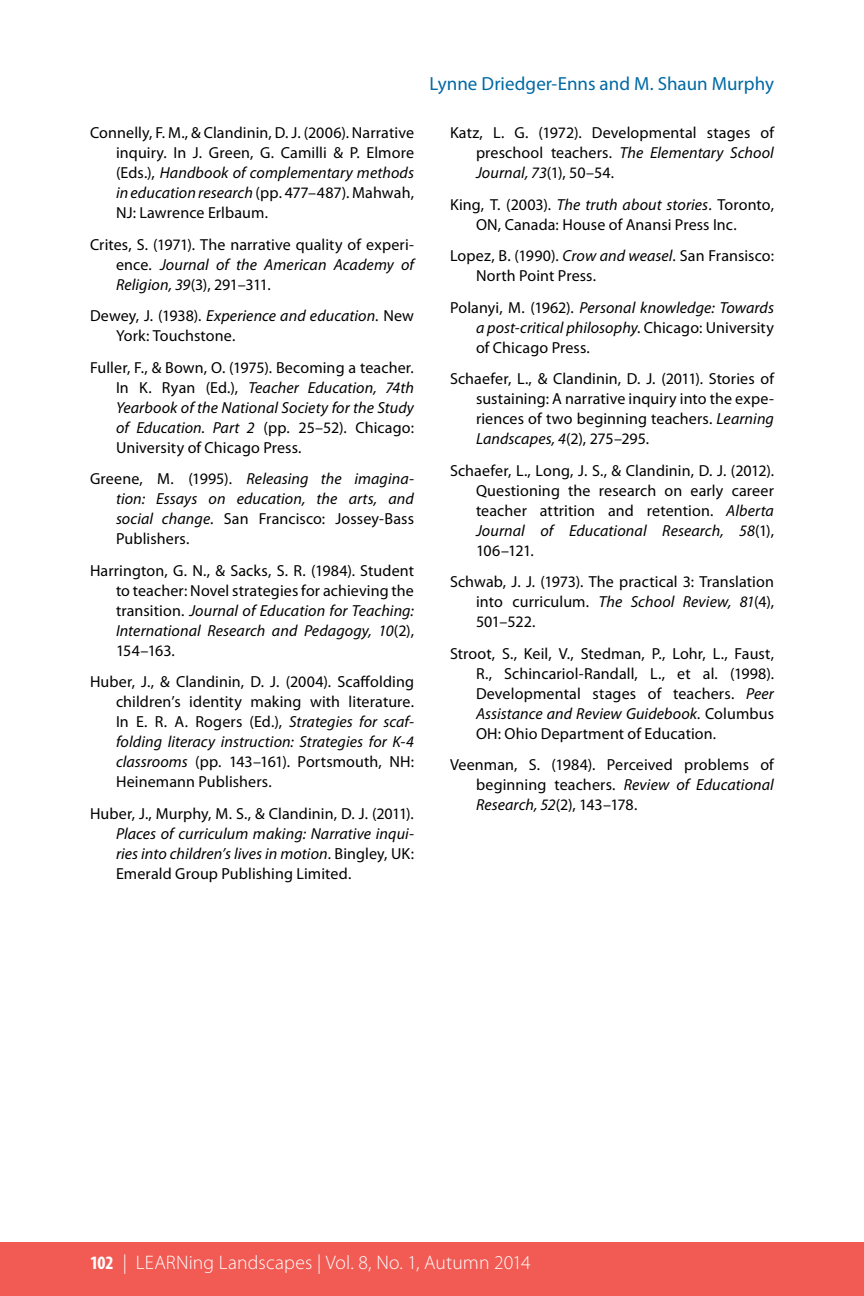
<style>
.page{position:relative;width:864px;height:1296px;background:#fff}
.page>*{position:absolute;margin:0;border:0;box-sizing:border-box;transform-origin:0 0}
.t1{font:300 19.6px "Myriad Pro";letter-spacing:.005em;color:#fff}
.t2{font:19px "Myriad Pro";color:#0069a4}
.t3{font:16px/20px "Myriad Pro";letter-spacing:.005em;color:#000;text-align:justify}
.t4{font:italic 16px/20px "Myriad Pro";letter-spacing:.005em;color:#000;text-align:justify}
.s1{font-style:italic}
.s2{font-style:normal}
.s3{font-weight:700;font-stretch:condensed;font-size:19px}
</style>
<div class="page">
<div style="left:0;top:1242px;width:864px;height:54px;background:#f15b54"></div>
<p class="t3" style="left:116px;top:123px;width:300px;text-indent:-26px">Connelly, F. M., &amp; Clandinin, D. J. (2006). Narrative inquiry. In J. Green, G. Camilli &amp; P. Elmore (Eds.), <span class="s1">Handbook of complementary methods in education research</span> (pp. 477–487). Mahwah, NJ: Lawrence Erlbaum.</p>
<p class="t3" style="left:116px;top:234px;width:300px;text-indent:-26px">Crites, S. (1971). The narrative quality of experi&shy;ence. <span class="s1">Journal of the American Academy of Religion, 39</span>(3), 291–311.</p>
<p class="t3" style="left:116px;top:306px;width:300px;text-indent:-26px">Dewey, J. (1938). <span class="s1">Experience and education</span>. New<br>York: Touchstone.</p>
<p class="t3" style="left:116px;top:358px;width:300px;text-indent:-26px">Fuller, F., &amp; Bown, O. (1975). Becoming a teacher.<br>In K. Ryan (Ed.), <span class="s1">Teacher Education, 74th Yearbook of the National Society for the Study of Education. Part 2</span> (pp. 25–52). Chicago:<br>University of Chicago Press.</p>
<p class="t4" style="left:116px;top:469px;width:300px;text-indent:-26px"><span class="s2">Greene, M. (1995).</span> Releasing the imagina&shy;tion: Essays on education, the arts, and social change<span class="s2">. San Francisco: Jossey-Bass Publishers.</span></p>
<p class="t3" style="left:116px;top:561px;width:300px;text-indent:-26px">Harrington, G. N., &amp; Sacks, S. R. (1984). Student to teacher: Novel strategies for achieving the transition. <span class="s1">Journal of Education for Teaching:<br>International Research and Pedagogy, 10</span>(2), 154–163.</p>
<p class="t3" style="left:116px;top:672px;width:300px;text-indent:-26px">Huber, J., &amp; Clandinin, D. J. (2004). Scaffolding children’s identity making with literature.<br>In E. R. A. Rogers (Ed.), <span class="s1">Strategies for scaf&shy;folding literacy instruction: Strategies for K-4 classrooms</span> (pp. 143–161). Portsmouth, NH:<br>Heinemann Publishers.</p>
<p class="t3" style="left:90px;top:804px;width:325px">Huber, J., Murphy, M. S., &amp; Clandinin, D. J. (2011).</p>
<p class="t4" style="left:116px;top:824px;width:300px">Places of curriculum making: Narrative inqui&shy;ries into children’s lives in motion<span class="s2">. Bingley, UK:<br>Emerald Group Publishing Limited.</span></p>
<p class="t2" style="left:430px;top:73px;width:346px">Lynne Driedger-Enns and M. Shaun Murphy</p>
<p class="t3" style="left:476px;top:123px;width:300px;text-indent:-26px">Katz, L. G. (1972). Developmental stages of preschool teachers. <span class="s1">The Elementary School Journal, 73</span>(1), 50–54.</p>
<p class="t3" style="left:476px;top:194px;width:300px;text-indent:-26px">King, T. (2003). <span class="s1">The truth about stories</span>. Toronto,<br>ON, Canada: House of Anansi Press Inc.</p>
<p class="t3" style="left:476px;top:246px;width:299px;text-indent:-26px">Lopez, B. (1990). <span class="s1">Crow and weasel</span>. San Fransisco:<br>North Point Press.</p>
<p class="t3" style="left:476px;top:298px;width:299px;text-indent:-26px">Polanyi, M. (1962). <span class="s1">Personal knowledge: Towards a post-critical philosophy</span>. Chicago: University of Chicago Press.</p>
<p class="t3" style="left:476px;top:369px;width:300px;text-indent:-26px">Schaefer, L., &amp; Clandinin, D. J. (2011). Stories of sustaining: A narrative inquiry into the expe&shy;riences of two beginning teachers. <span class="s1">Learning Landscapes, 4</span>(2), 275–295.</p>
<p class="t3" style="left:476px;top:461px;width:300px;text-indent:-26px">Schaefer, L., Long, J. S., &amp; Clandinin, D. J. (2012).<br>Questioning the research on early career teacher attrition and retention. <span class="s1">Alberta Journal of Educational Research, 58</span>(1), 106–121.</p>
<p class="t3" style="left:476px;top:572px;width:300px;text-indent:-26px">Schwab, J. J. (1973). The practical 3: Translation into curriculum. <span class="s1">The School Review, 81</span>(4), 501–522.</p>
<p class="t3" style="left:476px;top:644px;width:300px;text-indent:-26px">Stroot, S., Keil, V., Stedman, P., Lohr, L., Faust, R., Schincariol-Randall, L., et al. (1998).<br>Developmental stages of teachers. <span class="s1">Peer Assistance and Review Guidebook.</span> Columbus OH: Ohio Department of Education.</p>
<p class="t3" style="left:476px;top:755px;width:299px;text-indent:-26px">Veenman, S. (1984). Perceived problems of beginning teachers. <span class="s1">Review of Educational Research, 52</span>(2), 143–178.</p>
<p class="t1" style="left:90px;top:1252px;width:442px"><span class="s3">102</span> | LEARNing Landscapes | Vol. 8, No. 1, Autumn 2014</p>
</div>
